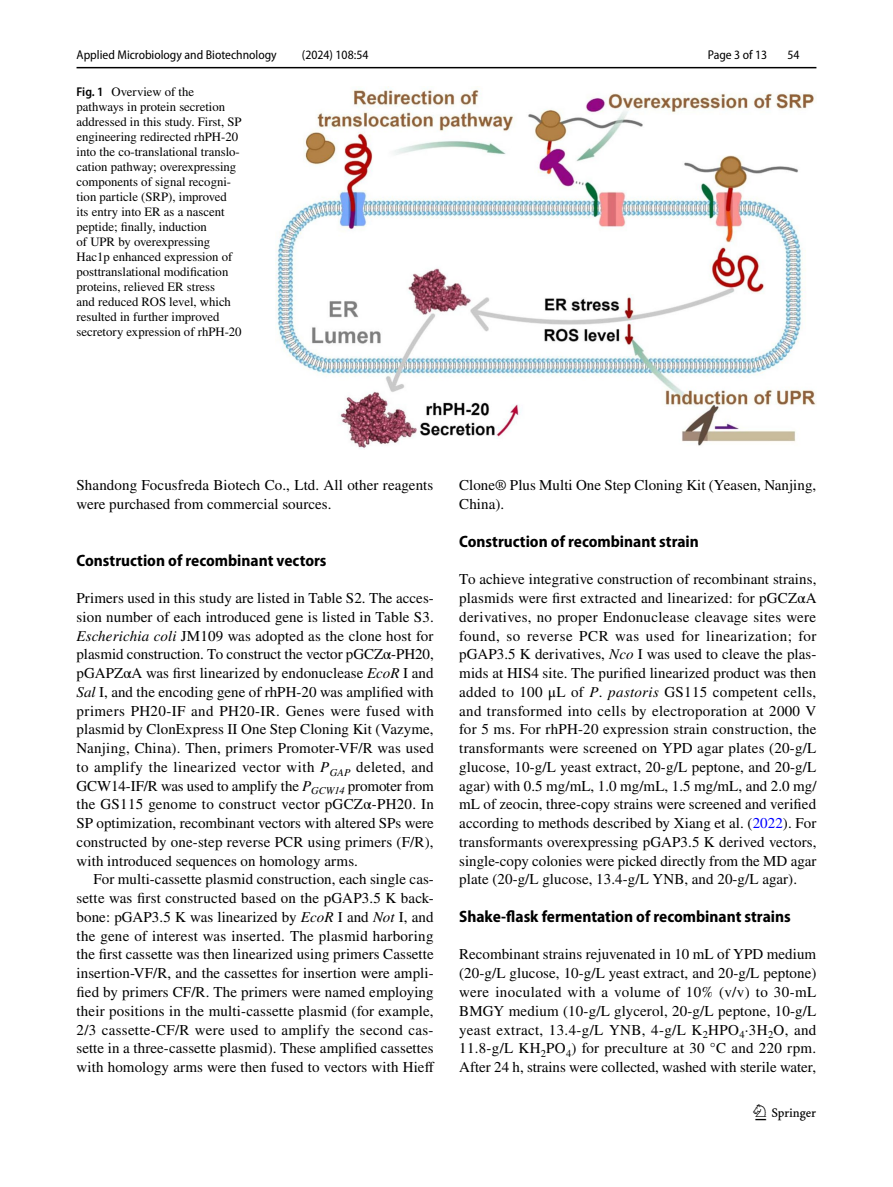
<style>
.page{position:relative;width:893px;height:1187px;background:#fff}
.page>*{position:absolute;margin:0;border:0;box-sizing:border-box;transform-origin:0 0}
.t1{font:22.5px "Springnew Regular 3";color:#000}
.t2{font:700 semi-condensed 16.5px "Myriad Pro";color:#000}
.t3{font:15px/18.8px "STIX";letter-spacing:.005em;color:#000;text-align:justify}
.t4{font:12.75px/15px "STIX";color:#000}
.t5{font:semi-condensed 12.75px "Myriad Pro";color:#000}
.s1{font-family:"Myriad Pro";font-weight:600;font-stretch:semi-condensed}
.s2{font-style:italic}
.s3{color:#00f}
</style>
<div class="page">
<hr style="left:77px;top:67px;width:739px;height:1px;background:#000">
<img style="left:275px;top:87px;width:541px;height:362px">
<p class="t5" style="left:77px;top:48px;width:202px">Applied Microbiology and Biotechnology</p>
<p class="t5" style="left:302px;top:48px;width:68px">(2024) 108:54</p>
<p class="t4" style="left:77px;top:85px;width:167px"><span class="s1">Fig. 1</span> Overview of the pathways in protein secretion addressed in this study. First, SP engineering redirected rhPH-20 into the co-translational translo&shy;cation pathway; overexpressing components of signal recogni&shy;tion particle (SRP), improved its entry into ER as a nascent peptide; finally, induction<br>of UPR by overexpressing<br>Hac1p enhanced expression of posttranslational modification proteins, relieved ER stress<br>and reduced ROS level, which resulted in further improved secretory expression of rhPH-20</p>
<p class="t5" style="left:708px;top:48px;width:61px">Page 3 of 13</p>
<p class="t5" style="left:787px;top:48px;width:14px">54</p>
<p class="t3" style="left:77px;top:477px;width:358px">Shandong Focusfreda Biotech Co., Ltd. All other reagents were purchased from commercial sources.</p>
<p class="t2" style="left:77px;top:550px;width:252px">Construction of recombinant vectors</p>
<p class="t3" style="left:77px;top:589px;width:359px">Primers used in this study are listed in Table S2. The acces&shy;sion number of each introduced gene is listed in Table S3.<br><span class="s2">Escherichia coli</span> JM109 was adopted as the clone host for plasmid construction. To construct the vector pGCZα-PH20, pGAPZαA was first linearized by endonuclease <span class="s2">EcoR</span> I and <span class="s2">Sal</span> I, and the encoding gene of rhPH-20 was amplified with primers PH20-IF and PH20-IR. Genes were fused with plasmid by ClonExpress II One Step Cloning Kit (Vazyme, Nanjing, China). Then, primers Promoter-VF/R was used to amplify the linearized vector with <span class="s2">P</span><sub>GAP</sub> deleted, and GCW14-IF/R was used to amplify the <span class="s2">P</span><sub>GCW14</sub> promoter from the GS115 genome to construct vector pGCZα-PH20. In SP optimization, recombinant vectors with altered SPs were constructed by one-step reverse PCR using primers (F/R), with introduced sequences on homology arms.</p>
<p class="t3" style="left:77px;top:871px;width:359px;text-indent:17px">For multi-cassette plasmid construction, each single cas&shy;sette was first constructed based on the pGAP3.5 K back&shy;bone: pGAP3.5 K was linearized by <span class="s2">EcoR</span> I and <span class="s2">Not</span> I, and the gene of interest was inserted. The plasmid harboring the first cassette was then linearized using primers Cassette insertion-VF/R, and the cassettes for insertion were ampli&shy;fied by primers CF/R. The primers were named employing their positions in the multi-cassette plasmid (for example, 2/3 cassette-CF/R were used to amplify the second cas&shy;sette in a three-cassette plasmid). These amplified cassettes with homology arms were then fused to vectors with Hieff</p>
<p class="t3" style="left:459px;top:477px;width:358px">Clone® Plus Multi One Step Cloning Kit (Yeasen, Nanjing,<br>China).</p>
<p class="t2" style="left:459px;top:532px;width:241px">Construction of recombinant strain</p>
<p class="t3" style="left:459px;top:571px;width:359px">To achieve integrative construction of recombinant strains, plasmids were first extracted and linearized: for pGCZαA derivatives, no proper Endonuclease cleavage sites were found, so reverse PCR was used for linearization; for pGAP3.5 K derivatives, <span class="s2">Nco</span> I was used to cleave the plas&shy;mids at HIS4 site. The purified linearized product was then added to 100 μL of <span class="s2">P</span>. <span class="s2">pastoris</span> GS115 competent cells, and transformed into cells by electroporation at 2000 V for 5 ms. For rhPH-20 expression strain construction, the transformants were screened on YPD agar plates (20-g/L glucose, 10-g/L yeast extract, 20-g/L peptone, and 20-g/L agar) with 0.5 mg/mL, 1.0 mg/mL, 1.5 mg/mL, and 2.0 mg/ mL of zeocin, three-copy strains were screened and verified according to methods described by Xiang et al. (<span class="s3">2022</span>). For transformants overexpressing pGAP3.5 K derived vectors, single-copy colonies were picked directly from the MD agar plate (20-g/L glucose, 13.4-g/L YNB, and 20-g/L agar).</p>
<p class="t2" style="left:459px;top:907px;width:333px">Shake‑flask fermentation of recombinant strains</p>
<p class="t3" style="left:459px;top:946px;width:359px">Recombinant strains rejuvenated in 10 mL of YPD medium (20-g/L glucose, 10-g/L yeast extract, and 20-g/L peptone) were inoculated with a volume of 10% (v/v) to 30-mL BMGY medium (10-g/L glycerol, 20-g/L peptone, 10-g/L yeast extract, 13.4-g/L YNB, 4-g/L K<sub>2</sub>HPO<sub>4</sub>·3H<sub>2</sub>O, and 11.8-g/L KH<sub>2</sub>PO<sub>4</sub>) for preculture at 30 °C and 220 rpm.<br>After 24 h, strains were collected, washed with sterile water,</p>
<h1 class="t1" style="left:755px;top:1104px;width:62px">1 3</h1>
</div>
